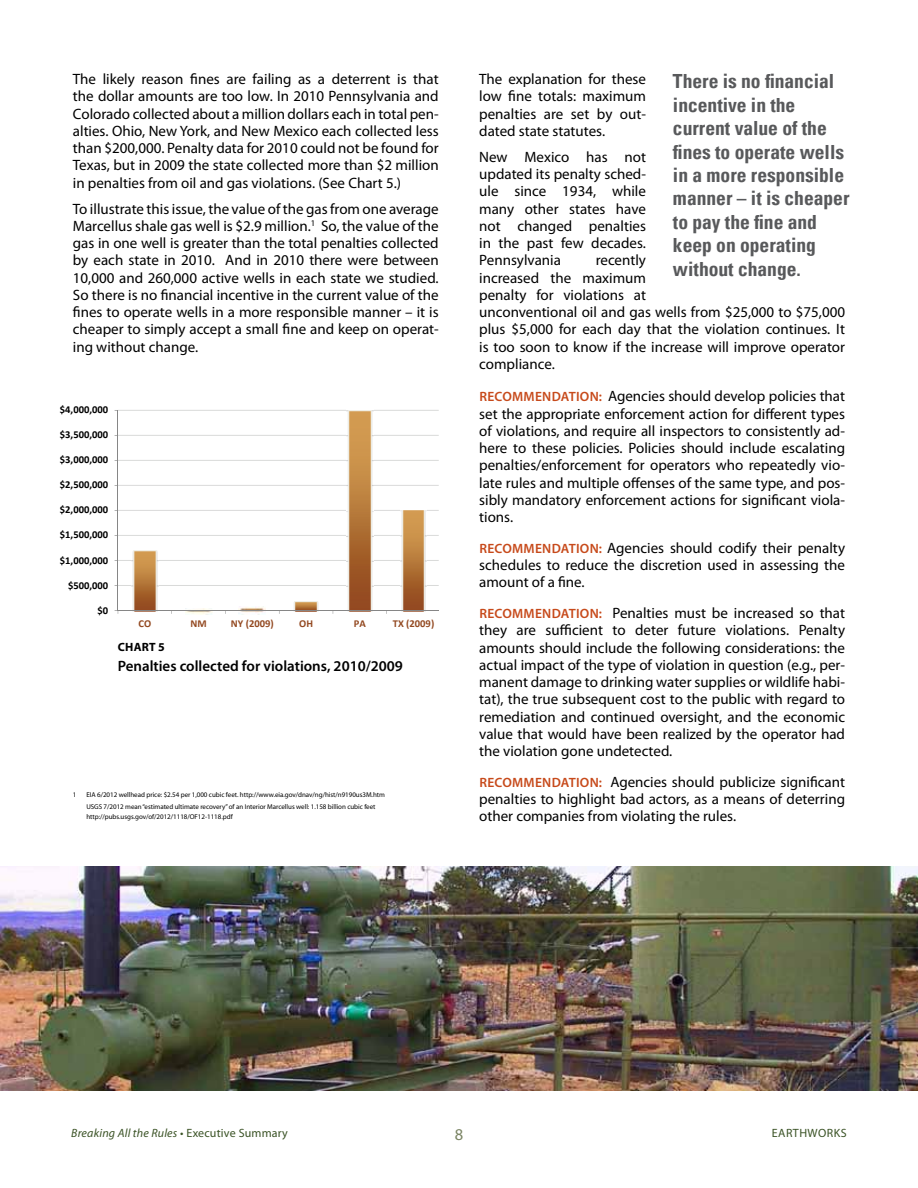
<style>
.page{position:relative;width:918px;height:1188px;background:#fff}
.page>*{position:absolute;margin:0;border:0;box-sizing:border-box;transform-origin:0 0}
.t1{font:700 condensed 19.5px/23.4px "Univers";color:#58595b}
.t2{font:16.5px "Myriad Pro";color:#7a8463}
.t3{font:15px/17.2px "Myriad Pro";color:#000;text-align:justify}
.t4{font:600 15px "Myriad Pro";color:#000}
.t5{font:italic 12px "Myriad Pro";letter-spacing:.015em;color:#3b5326}
.t6{font:12px "Myriad Pro";letter-spacing:.035em;color:#3b5326}
.t7{font:700 12px "Myriad Pro";letter-spacing:.02em;color:#000}
.t8{font:700 10.5px "Calibri";color:#000}
.t9{font:700 10.5px "Calibri";color:#934921}
.t10{font:7.05px/11.9px "Myriad Pro";letter-spacing:-.005em;color:#000}
.s1{font-weight:600;font-size:13.5px;color:#c74a1b}
.s2{font-style:normal}
</style>
<div class="page">
<svg style="left:114px;top:410px;width:325px;height:205px"></svg>
<img style="left:0;top:866px;width:917px;height:225px">
<p class="t3" style="left:73px;top:70px;width:367px">The likely reason fines are failing as a deterrent is that the dollar amounts are too low. In 2010 Pennsylvania and Colorado collected about a million dollars each in total pen&shy;alties. Ohio, New York, and New Mexico each collected less than $200,000. Penalty data for 2010 could not be found for Texas, but in 2009 the state collected more than $2 million in penalties from oil and gas violations. (See Chart 5.)</p>
<p class="t3" style="left:73px;top:200px;width:367px">To illustrate this issue, the value of the gas from one average Marcellus shale gas well is $2.9 million.<sup>1</sup> So, the value of the gas in one well is greater than the total penalties collected by each state in 2010. And in 2010 there were between 10,000 and 260,000 active wells in each state we studied.<br>So there is no financial incentive in the current value of the fines to operate wells in a more responsible manner – it is cheaper to simply accept a small fine and keep on operat&shy;ing without change.</p>
<p class="t8" style="left:60px;top:403px;width:50px">$4,000,000</p>
<p class="t8" style="left:60px;top:428px;width:50px">$3,500,000</p>
<p class="t8" style="left:60px;top:453px;width:50px">$3,000,000</p>
<p class="t8" style="left:60px;top:478px;width:50px">$2,500,000</p>
<p class="t8" style="left:60px;top:503px;width:50px">$2,000,000</p>
<p class="t8" style="left:60px;top:528px;width:50px">$1,500,000</p>
<p class="t8" style="left:60px;top:553px;width:50px">$1,000,000</p>
<p class="t8" style="left:68px;top:578px;width:42px">$500,000</p>
<p class="t8" style="left:97px;top:603px;width:12px">$0</p>
<p class="t9" style="left:139px;top:617px;width:14px">CO</p>
<p class="t9" style="left:191px;top:617px;width:18px">NM</p>
<p class="t9" style="left:231px;top:617px;width:44px">NY (2009)</p>
<p class="t9" style="left:299px;top:617px;width:15px">OH</p>
<p class="t9" style="left:354px;top:617px;width:14px">PA</p>
<p class="t9" style="left:393px;top:617px;width:43px">TX (2009)</p>
<p class="t7" style="left:118px;top:640px;width:49px">Chart 5</p>
<p class="t4" style="left:118px;top:656px;width:287px">PENALTIES COLLECTED FOR VIOLATIONS, 2010/2009</p>
<p class="t10" style="left:73px;top:789px;width:5px">1</p>
<p class="t10" style="left:86px;top:789px;width:300px">EIA 6/2012 wellhead price: $2.54 per 1,000 cubic feet. http://www.eia.gov/dnav/ng/hist/n9190us3M.htm<br>USGS 7/2012 mean “estimated ultimate recovery” of an Interior Marcellus well: 1.158 billion cubic feet</p>
<p class="t10" style="left:86px;top:810px;width:148px">http://pubs.usgs.gov/of/2012/1118/OF12-1118.pdf</p>
<h1 class="t1" style="left:673px;top:70px;width:178px">There is no financial incentive in the current value of the fines to operate wells in a more responsible manner – it is cheaper to pay the fine and keep on operating without change.</h1>
<p class="t3" style="left:479px;top:70px;width:168px">The explanation for these low fine totals: maximum penalties are set by out&shy;dated state statutes.</p>
<p class="t3" style="left:479px;top:148px;width:168px">New Mexico has not updated its penalty sched&shy;ule since 1934, while many other states have not changed penalties in the past few decades.<br>Pennsylvania</p>
<p class="t3" style="left:479px;top:251px;width:367px;text-align:left;text-indent:116px">recently<br>increased the maximum<br>penalty for violations at<br>unconventional oil and gas wells from $25,000 to $75,000 plus $5,000 for each day that the violation continues. It is too soon to know if the increase will improve operator compliance.</p>
<p class="t3" style="left:479px;top:388px;width:367px"><span class="s1">RECOMMENDATION:</span> Agencies should develop policies that set the appropriate enforcement action for different types of violations, and require all inspectors to consistently ad&shy;here to these policies. Policies should include escalating penalties/enforcement for operators who repeatedly vio&shy;late rules and multiple offenses of the same type, and pos&shy;sibly mandatory enforcement actions for significant viola&shy;tions.</p>
<p class="t3" style="left:479px;top:539px;width:367px"><span class="s1">RECOMMENDATION:</span> Agencies should codify their penalty schedules to reduce the discretion used in assessing the amount of a fine.</p>
<p class="t3" style="left:479px;top:604px;width:367px"><span class="s1">RECOMMENDATION:</span> Penalties must be increased so that they are sufficient to deter future violations. Penalty amounts should include the following considerations: the actual impact of the type of violation in question (e.g., per&shy;manent damage to drinking water supplies or wildlife habi&shy;tat), the true subsequent cost to the public with regard to remediation and continued oversight, and the economic value that would have been realized by the operator had the violation gone undetected.</p>
<p class="t3" style="left:479px;top:773px;width:367px"><span class="s1">RECOMMENDATION:</span> Agencies should publicize significant penalties to highlight bad actors, as a means of deterring other companies from violating the rules.</p>
<p class="t5" style="left:71px;top:1126px;width:218px">Breaking All the Rules <span class="s2">• Executive Summary</span></p>
<p class="t2" style="left:455px;top:1125px;width:10px">8</p>
<p class="t6" style="left:772px;top:1126px;width:76px">Earthworks</p>
</div>
